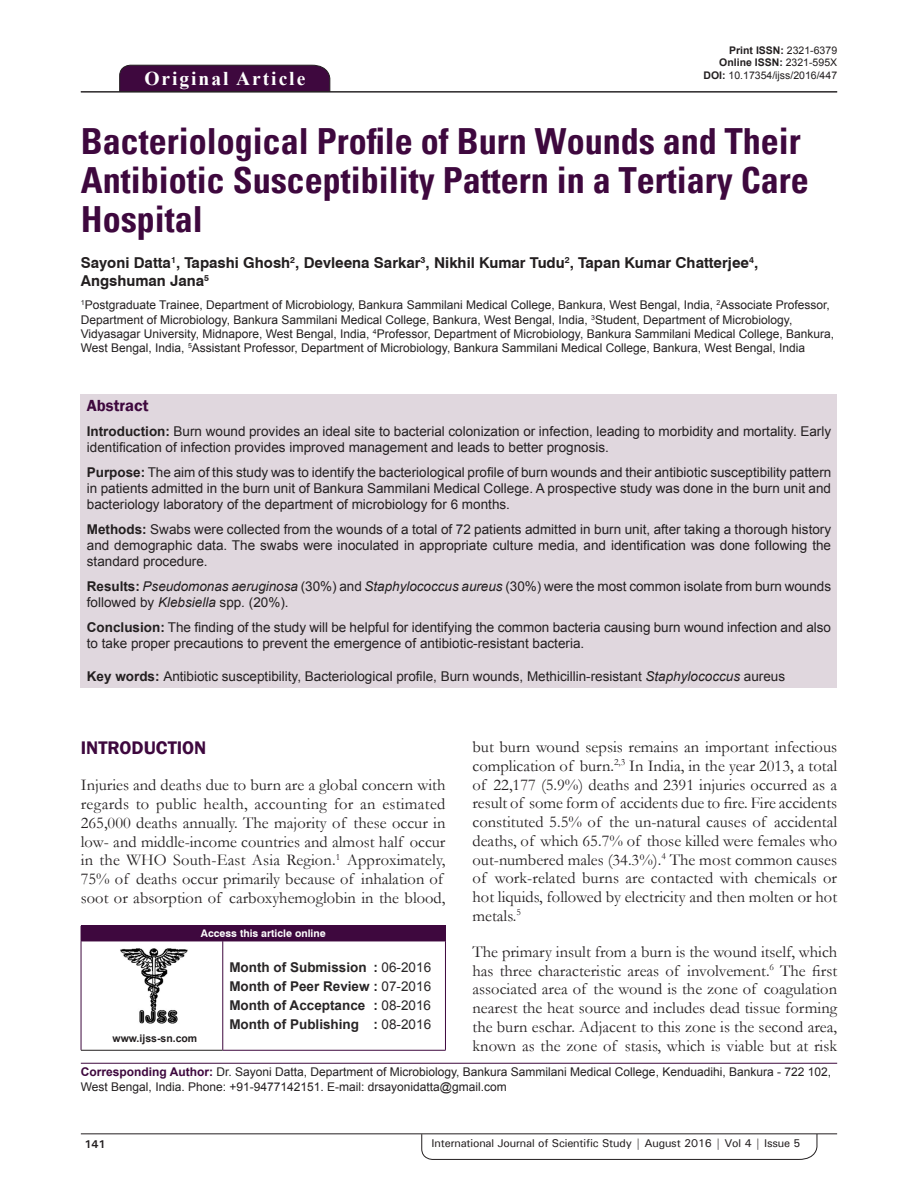
<style>
.page{position:relative;width:918px;height:1188px;background:#fff}
.page>*{position:absolute;margin:0;border:0;box-sizing:border-box;transform-origin:0 0}
.AT{font:700 condensed 36px/39px "Univers";color:#3e083e}
.AH{font:700 19.5px "Times New Roman";letter-spacing:.1em;color:#fff}
.t1{font:600 18.75px "Franklin Gothic";color:#3e083e}
.TX{font:16.5px/18.8px "Garamond";color:#231f20;text-align:justify}
.ABSH{font:600 16.5px "Franklin Gothic";color:#3e083e}
.AU{font:700 15px/18px "Swiss 721 BT";color:#231f20}
.ABS{font:13.5px/16.2px "Arial";color:#231f20}
.KWD{font:13.5px "Arial";color:#231f20}
.HIS{font:700 13.5px/18.8px "Arial";color:#282526;text-align:justify}
.AFF{font:12px/14.4px "Arial";color:#231f20}
.ADD{font:12px/14.4px "Arial";color:#231f20}
.t2{font:500 11.25px "Univers";letter-spacing:-.015em;color:#231f20}
.t3{font:700 11.25px "Univers";color:#231f20}
.DOI{font:700 10.5px "Arial";color:#231f20}
.DOI-2{font:10.5px "Arial";color:#231f20}
.AAO{font:700 10.5px "Swiss 721 BT";color:#fff}
.Web{font:700 10.5px "Arial";color:#231f20}
.s1{font-weight:400}
.s2{font-weight:700}
.s3{font-style:italic}
.s4{font-weight:700;color:#3e083e}
</style>
<div class="page">
<svg style="left:421px;top:1135px;width:396px;height:25px"></svg>
<hr style="left:81px;top:1134px;width:756px;height:1px;background:#231f20">
<div style="left:119px;top:65px;width:211px;height:26px;background:#3e083e"></div>
<hr style="left:81px;top:91px;width:756px;height:1px;background:#231f20">
<div style="left:81px;top:394px;width:756px;height:293px;background:#e0d7de"></div>
<img style="left:120px;top:948px;width:68px;height:76px">
<div style="left:81px;top:926px;width:364px;height:15px;background:#3e083e"></div>
<svg style="left:445px;top:926px;width:1px;height:15px"></svg>
<hr style="left:81px;top:941px;width:142px;height:1px;background:#3e083e">
<hr style="left:81px;top:941px;width:1px;height:109px;background:#3e083e">
<hr style="left:81px;top:1050px;width:142px;height:1px;background:#231f20">
<hr style="left:223px;top:941px;width:223px;height:1px;background:#3e083e">
<hr style="left:223px;top:941px;width:1px;height:109px;background:#3e083e">
<hr style="left:445px;top:941px;width:1px;height:109px;background:#3e083e">
<hr style="left:223px;top:1050px;width:223px;height:1px;background:#3e083e">
<hr style="left:81px;top:1063px;width:756px;height:1px;background:#3e083e">
<p class="AH" style="left:144px;top:64px;width:162px">Original Article</p>
<p class="DOI" style="left:729px;top:42px;width:109px">Print ISSN: <span class="s1">2321-6379</span></p>
<p class="DOI" style="left:719px;top:55px;width:119px">Online ISSN: <span class="s1">2321-595X</span></p>
<p class="DOI-2" style="left:704px;top:68px;width:135px"><span class="s2">DOI:</span> 10.17354/ijss/2016/447</p>
<p class="AT" style="left:81px;top:122px;width:730px">Bacteriological Profile of Burn Wounds and Their<br>Antibiotic Susceptibility Pattern in a Tertiary Care<br>Hospital</p>
<p class="AU" style="left:81px;top:254px;width:679px">Sayoni Datta<sup>1</sup>, Tapashi Ghosh<sup>2</sup>, Devleena Sarkar<sup>3</sup>, Nikhil Kumar Tudu<sup>2</sup>, Tapan Kumar Chatterjee<sup>4</sup>,<br>Angshuman Jana<sup>5</sup></p>
<p class="AFF" style="left:81px;top:298px;width:755px"><sup>1</sup>Postgraduate Trainee, Department of Microbiology, Bankura Sammilani Medical College, Bankura, West Bengal, India, <sup>2</sup>Associate Professor, Department of Microbiology, Bankura Sammilani Medical College, Bankura, West Bengal, India, <sup>3</sup>Student, Department of Microbiology, Vidyasagar University, Midnapore, West Bengal, India, <sup>4</sup>Professor, Department of Microbiology, Bankura Sammilani Medical College, Bankura, West Bengal, India, <sup>5</sup>Assistant Professor, Department of Microbiology, Bankura Sammilani Medical College, Bankura, West Bengal, India</p>
<p class="ABSH" style="left:87px;top:396px;width:63px">Abstract</p>
<p class="ABS" style="left:87px;top:423px;width:746px"><span class="s2">Introduction:</span> Burn wound provides an ideal site to bacterial colonization or infection, leading to morbidity and mortality. Early identification of infection provides improved management and leads to better prognosis.</p>
<p class="ABS" style="left:87px;top:464px;width:746px;text-align:justify"><span class="s2">Purpose:</span> The aim of this study was to identify the bacteriological profile of burn wounds and their antibiotic susceptibility pattern in patients admitted in the burn unit of Bankura Sammilani Medical College. A prospective study was done in the burn unit and bacteriology laboratory of the department of microbiology for 6 months.</p>
<p class="ABS" style="left:87px;top:521px;width:746px;text-align:justify"><span class="s2">Methods:</span> Swabs were collected from the wounds of a total of 72 patients admitted in burn unit, after taking a thorough history and demographic data. The swabs were inoculated in appropriate culture media, and identification was done following the standard procedure.</p>
<p class="ABS" style="left:87px;top:578px;width:746px"><span class="s2">Results:</span> <span class="s3">Pseudomonas aeruginosa</span> (30%) and <span class="s3">Staphylococcus aureus</span> (30%) were the most common isolate from burn wounds followed by <span class="s3">Klebsiella</span> spp<span class="s3">.</span> (20%).</p>
<p class="ABS" style="left:87px;top:619px;width:746px"><span class="s2">Conclusion:</span> The finding of the study will be helpful for identifying the common bacteria causing burn wound infection and also to take proper precautions to prevent the emergence of antibiotic-resistant bacteria.</p>
<p class="KWD" style="left:87px;top:668px;width:700px"><span class="s2">Key words:</span> Antibiotic susceptibility, Bacteriological profile, Burn wounds, Methicillin-resistant <span class="s3">Staphylococcus</span> aureus</p>
<p class="TX" style="left:473px;top:737px;width:366px">but burn wound sepsis remains an important infectious complication of burn.<sup>2,3</sup> In India, in the year 2013, a total of 22,177 (5.9%) deaths and 2391 injuries occurred as a result of some form of accidents due to fire. Fire accidents constituted 5.5% of the un-natural causes of accidental deaths, of which 65.7% of those killed were females who out-numbered males (34.3%).<sup>4</sup> The most common causes of work-related burns are contacted with chemicals or hot liquids, followed by electricity and then molten or hot metals.<sup>5</sup></p>
<p class="TX" style="left:473px;top:942px;width:366px">The primary insult from a burn is the wound itself, which has three characteristic areas of involvement.<sup>6</sup> The first associated area of the wound is the zone of coagulation nearest the heat source and includes dead tissue forming the burn eschar. Adjacent to this zone is the second area, known as the zone of stasis, which is viable but at risk</p>
<h1 class="t1" style="left:81px;top:737px;width:127px">INTRODUCTION</h1>
<p class="TX" style="left:81px;top:776px;width:366px;text-align:left">Injuries and deaths due to burn are a global concern with regards to public health, accounting for an estimated 265,000 deaths annually. The majority of these occur in low- and middle-income countries and almost half occur in the WHO South-East Asia Region.<sup>1</sup> Approximately, 75% of deaths occur primarily because of inhalation of soot or absorption of carboxyhemoglobin in the blood,</p>
<p class="AAO" style="left:201px;top:927px;width:126px">Access this article online</p>
<p class="HIS" style="left:229px;top:958px;width:203px">Month of Submission : <span class="s1">06-2016<br></span>Month of Peer Review : <span class="s1">07-2016<br></span>Month of Acceptance : <span class="s1">08-2016<br></span>Month of Publishing : <span class="s1">08-2016</span></p>
<p class="ADD" style="left:81px;top:1065px;width:752px"><span class="s4">Corresponding Author:</span> Dr. Sayoni Datta, Department of Microbiology, Bankura Sammilani Medical College, Kenduadihi, Bankura - 722 102,<br>West Bengal, India. Phone: +91-9477142151. E-mail: drsayonidatta@gmail.com</p>
<p class="Web" style="left:113px;top:1031px;width:86px">www.ijss-sn.com</p>
<p class="t3" style="left:84px;top:1137px;width:23px">141</p>
<p class="t2" style="left:432px;top:1136px;width:371px">International Journal of Scientific Study | August 2016 | Vol 4 | Issue 5</p>
</div>
